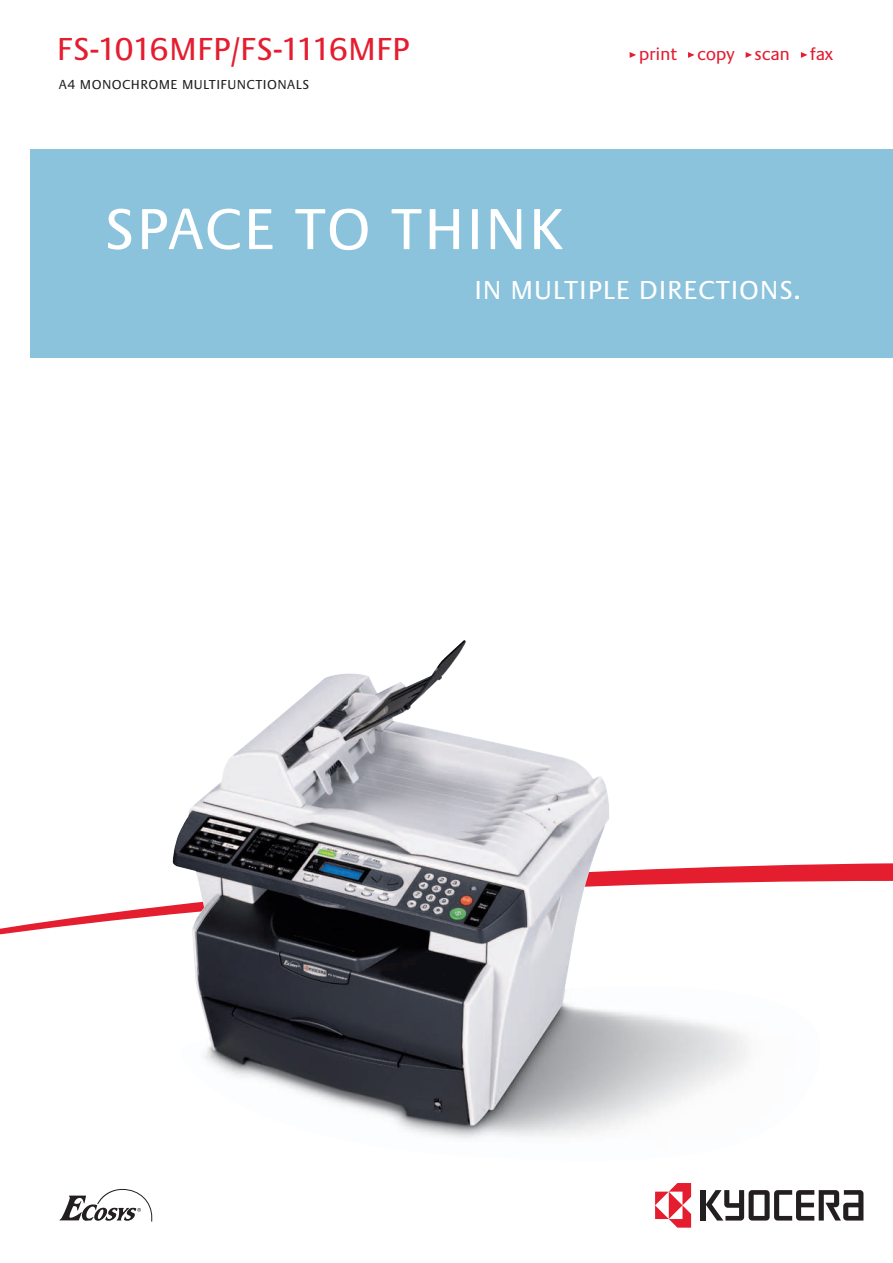
<style>
.page{position:relative;width:893px;height:1263px;background:#fff}
.page>*{position:absolute;margin:0;border:0;box-sizing:border-box;transform-origin:0 0}
.t1{font:60px "Praxis EF";letter-spacing:.03em;color:#fff}
.t2{font:33px "Praxis EF";color:#e41d30}
.t3{font:27px "Praxis EF";letter-spacing:.03em;color:#fff}
.t4{font:18px "Praxis EF";letter-spacing:-.01em;color:#e41d30}
.t5{font:13.5px "Praxis EF";letter-spacing:.03em;color:#231f20}
</style>
<div class="page">
<svg style="left:820px;top:863px;width:73px;height:18px"></svg>
<svg style="left:0;top:881px;width:850px;height:54px"></svg>
<div style="left:30px;top:149px;width:863px;height:208px;background:#8bc3dd"></div>
<svg style="left:801px;top:52px;width:6px;height:6px"></svg>
<svg style="left:746px;top:52px;width:6px;height:6px"></svg>
<svg style="left:688px;top:52px;width:6px;height:6px"></svg>
<svg style="left:630px;top:52px;width:6px;height:6px"></svg>
<svg style="left:655px;top:1183px;width:36px;height:44px"></svg>
<div style="left:700px;top:1190px;width:5px;height:30px;background:#231f20"></div>
<svg style="left:706px;top:1190px;width:157px;height:30px"></svg>
<svg style="left:60px;top:1189px;width:92px;height:33px"></svg>
<img style="left:172px;top:640px;width:648px;height:499px">
<h2 class="t2" style="left:57px;top:37px;width:354px">FS-1016MFP/FS-1116MFP</h2>
<p class="t5" style="left:59px;top:80px;width:252px">A4 MONOCHROME MULTIFUNCTIONALS</p>
<h3 class="t4" style="left:639px;top:47px;width:196px">print copy scan fax</h3>
<h1 class="t1" style="left:104px;top:207px;width:461px">SPACE TO THINK</h1>
<h3 class="t3" style="left:474px;top:280px;width:328px">IN MULTIPLE DIRECTIONS.</h3>
</div>
